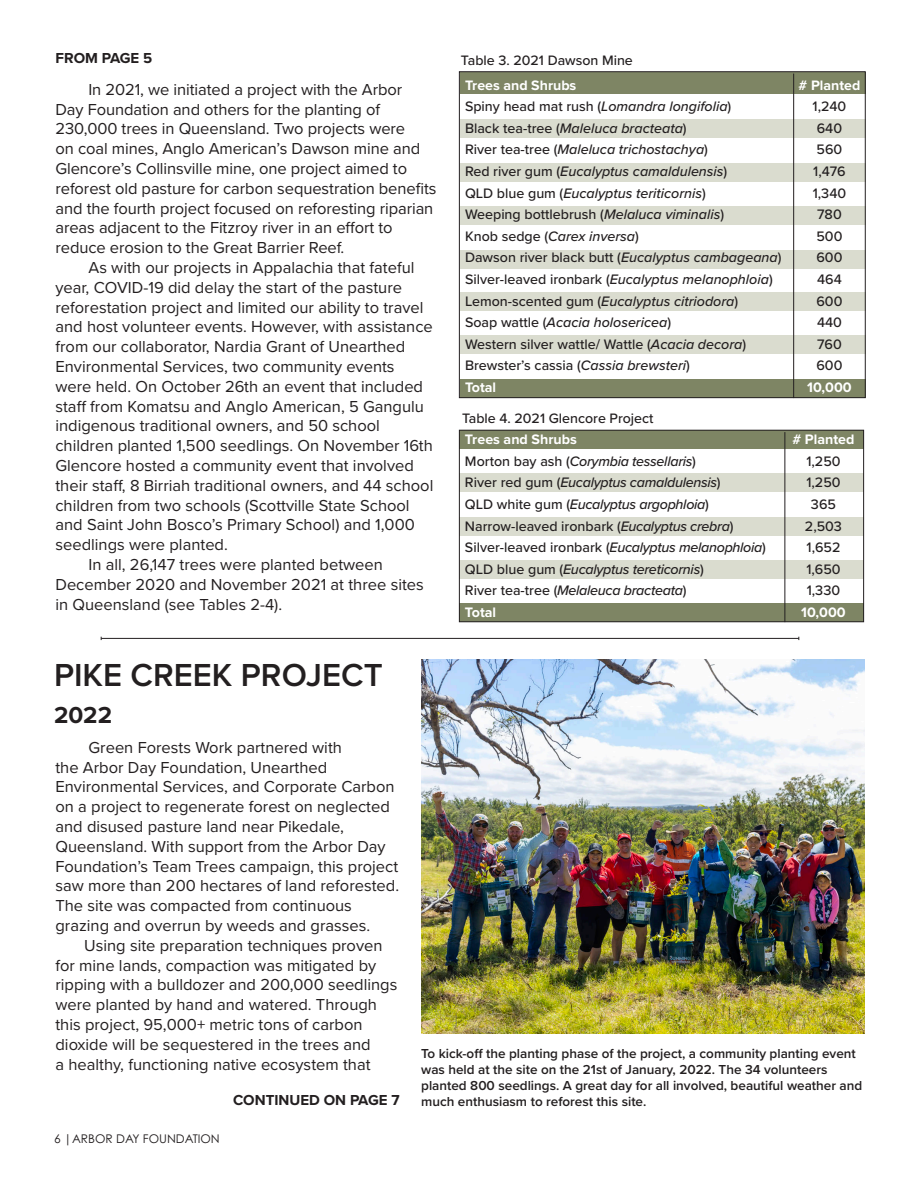
<style>
.page{position:relative;width:918px;height:1188px;background:#fff}
.page>*{position:absolute;margin:0;border:0;box-sizing:border-box;transform-origin:0 0}
.section_hedders{font:600 33px "Proxima Nova";color:#231f20}
.small_section_hedders{font:700 24px "Proxima Nova";color:#231f20}
.BODY_COPY{font:16.5px/19.8px "Proxima Nova";color:#231f20}
.photo_cutlines{font:700 15px "Proxima Nova";color:#231f20}
.t1{font:500 14.25px "Proxima Nova";color:#231f20}
.t2{font:italic 500 14.25px "Proxima Nova";color:#231f20}
.t3{font:italic 500 14.25px "Proxima Nova";letter-spacing:-.02em;color:#231f20}
.t4{font:700 14.25px "Proxima Nova";color:#fff}
.t5{font:500 14.1px "Proxima Nova";color:#231f20}
.t6{font:700 14.1px "Proxima Nova";color:#fff}
.photo_cutlines-2{font:600 13.5px/16.2px "Proxima Nova";color:#231f20}
.t7{font:12px "Century Gothic Pro";color:#231f20}
.s1{font-style:italic}
.s2{font-style:normal}
</style>
<div class="page">
<div style="left:460px;top:119px;width:406px;height:19px;background:#dadccf"></div>
<div style="left:460px;top:163px;width:406px;height:19px;background:#dadccf"></div>
<div style="left:460px;top:206px;width:406px;height:19px;background:#dadccf"></div>
<div style="left:460px;top:250px;width:406px;height:19px;background:#dadccf"></div>
<div style="left:460px;top:292px;width:406px;height:19px;background:#dadccf"></div>
<div style="left:460px;top:335px;width:406px;height:19px;background:#dadccf"></div>
<div style="left:460px;top:379px;width:406px;height:19px;background:#7e8564"></div>
<div style="left:460px;top:72px;width:406px;height:22px;background:#7e8564"></div>
<hr style="left:793px;top:74px;width:1px;height:324px;background:#231f20">
<div style="left:459px;top:71px;width:407px;height:327px;border:1px solid #231f20"></div>
<div style="left:459px;top:473px;width:405px;height:19px;background:#dadccf"></div>
<div style="left:459px;top:517px;width:405px;height:18px;background:#dadccf"></div>
<div style="left:459px;top:560px;width:405px;height:19px;background:#dadccf"></div>
<div style="left:460px;top:430px;width:404px;height:19px;background:#7e8564"></div>
<div style="left:460px;top:603px;width:404px;height:19px;background:#7e8564"></div>
<hr style="left:784px;top:432px;width:1px;height:190px;background:#231f20">
<div style="left:459px;top:430px;width:405px;height:192px;border:1px solid #231f20"></div>
<img style="left:421px;top:660px;width:443px;height:373px">
<hr style="left:101px;top:638px;width:698px;height:1px;background:#231f20">
<p class="photo_cutlines" style="left:55px;top:47px;width:98px">FROM PAGE 5</p>
<p class="BODY_COPY" style="left:55px;top:79px;width:383px;text-indent:33px">In 2021, we initiated a project with the Arbor<br>Day Foundation and others for the planting of 230,000 trees in Queensland. Two projects were<br>on coal mines, Anglo American’s Dawson mine and Glencore’s Collinsville mine, one project aimed to reforest old pasture for carbon sequestration benefits and the fourth project focused on reforesting riparian areas adjacent to the Fitzroy river in an effort to reduce erosion to the Great Barrier Reef.</p>
<p class="BODY_COPY" style="left:55px;top:257px;width:379px;text-indent:33px">As with our projects in Appalachia that fateful year, COVID-19 did delay the start of the pasture reforestation project and limited our ability to travel and host volunteer events. However, with assistance from our collaborator, Nardia Grant of Unearthed Environmental Services, two community events were held. On October 26th an event that included staff from Komatsu and Anglo American, 5 Gangulu indigenous traditional owners, and 50 school children planted 1,500 seedlings. On November 16th Glencore hosted a community event that involved their staff, 8 Birriah traditional owners, and 44 school children from two schools (Scottville State School and Saint John Bosco’s Primary School) and 1,000 seedlings were planted.</p>
<p class="BODY_COPY" style="left:55px;top:554px;width:370px;text-indent:33px">In all, 26,147 trees were planted between<br>December 2020 and November 2021 at three sites in Queensland (see Tables 2-4).</p>
<p class="section_hedders" style="left:54px;top:650px;width:330px">PIKE CREEK PROJECT</p>
<p class="small_section_hedders" style="left:54px;top:697px;width:60px">2022</p>
<p class="t5" style="left:461px;top:50px;width:173px">Table 3. 2021 Dawson Mine</p>
<p class="t6" style="left:465px;top:74px;width:113px">Trees and Shrubs</p>
<p class="t6" style="left:799px;top:74px;width:63px"># Planted</p>
<p class="t1" style="left:465px;top:96px;width:268px">Spiny head mat rush (<span class="s1">Lomandra longifolia</span>)</p>
<p class="t1" style="left:813px;top:96px;width:35px">1,240</p>
<p class="t2" style="left:465px;top:117px;width:223px"><span class="s2">Black tea-tree (</span>Maleluca bracteata<span class="s2">)</span></p>
<p class="t1" style="left:817px;top:117px;width:27px">640</p>
<p class="t2" style="left:465px;top:139px;width:245px"><span class="s2">River tea-tree (</span>Maleluca trichostachya<span class="s2">)</span></p>
<p class="t1" style="left:817px;top:139px;width:27px">560</p>
<p class="t2" style="left:465px;top:161px;width:264px"><span class="s2">Red river gum (</span>Eucalyptus camaldulensis<span class="s2">)</span></p>
<p class="t1" style="left:813px;top:161px;width:34px">1,476</p>
<p class="t2" style="left:465px;top:182px;width:242px"><span class="s2">QLD blue gum (</span>Eucalyptus teriticornis<span class="s2">)</span></p>
<p class="t1" style="left:813px;top:182px;width:35px">1,340</p>
<p class="t1" style="left:465px;top:204px;width:261px">Weeping bottlebrush (<span class="s1">Melaluca viminalis</span>)</p>
<p class="t1" style="left:817px;top:204px;width:26px">780</p>
<p class="t2" style="left:465px;top:225px;width:175px"><span class="s2">Knob sedge (</span>Carex inversa<span class="s2">)</span></p>
<p class="t1" style="left:817px;top:225px;width:27px">500</p>
<p class="t1" style="left:465px;top:247px;width:318px">Dawson river black butt (<span class="s1">Eucalyptus cambageana</span>)</p>
<p class="t1" style="left:817px;top:247px;width:27px">600</p>
<p class="t1" style="left:465px;top:269px;width:309px">Silver-leaved ironbark (<span class="s1">Eucalyptus melanophloia</span>)</p>
<p class="t1" style="left:817px;top:269px;width:26px">464</p>
<p class="t2" style="left:465px;top:290px;width:275px"><span class="s2">Lemon-scented gum (</span>Eucalyptus citriodora<span class="s2">)</span></p>
<p class="t1" style="left:817px;top:290px;width:27px">600</p>
<p class="t2" style="left:465px;top:312px;width:208px"><span class="s2">Soap wattle (</span>Acacia holosericea<span class="s2">)</span></p>
<p class="t1" style="left:817px;top:312px;width:26px">440</p>
<p class="t1" style="left:465px;top:333px;width:283px">Western silver wattle/ Wattle (<span class="s1">Acacia decora</span>)</p>
<p class="t1" style="left:817px;top:333px;width:26px">760</p>
<p class="t1" style="left:465px;top:355px;width:226px">Brewster’s cassia (<span class="s1">Cassia brewsteri</span>)</p>
<p class="t1" style="left:817px;top:355px;width:27px">600</p>
<p class="t4" style="left:465px;top:377px;width:33px">Total</p>
<p class="t4" style="left:807px;top:377px;width:46px">10,000</p>
<p class="t5" style="left:462px;top:408px;width:193px">Table 4. 2021 Glencore Project</p>
<p class="t4" style="left:465px;top:429px;width:113px">Trees and Shrubs</p>
<p class="t4" style="left:793px;top:429px;width:63px"># Planted</p>
<p class="t3" style="left:465px;top:450px;width:233px"><span class="s2">Morton bay ash (</span>Corymbia tessellaris<span class="s2">)</span></p>
<p class="t1" style="left:806px;top:450px;width:36px">1,250</p>
<p class="t3" style="left:465px;top:472px;width:257px"><span class="s2">River red gum (</span>Eucalyptus camaldulensis<span class="s2">)</span></p>
<p class="t1" style="left:806px;top:472px;width:36px">1,250</p>
<p class="t3" style="left:465px;top:494px;width:245px"><span class="s2">QLD white gum (</span>Eucalyptus argophloia<span class="s2">)</span></p>
<p class="t1" style="left:811px;top:494px;width:27px">365</p>
<p class="t1" style="left:465px;top:515px;width:270px">Narrow-leaved ironbark (<span class="s1">Eucalyptus crebra</span>)</p>
<p class="t1" style="left:805px;top:515px;width:39px">2,503</p>
<p class="t1" style="left:465px;top:537px;width:302px">Silver-leaved ironbark (<span class="s1">Eucalyptus melanophloia</span>)</p>
<p class="t1" style="left:807px;top:537px;width:35px">1,652</p>
<p class="t3" style="left:465px;top:558px;width:240px"><span class="s2">QLD blue gum (</span>Eucalyptus tereticornis<span class="s2">)</span></p>
<p class="t1" style="left:806px;top:558px;width:36px">1,650</p>
<p class="t3" style="left:465px;top:580px;width:223px"><span class="s2">River tea-tree (</span>Melaleuca bracteata<span class="s2">)</span></p>
<p class="t1" style="left:807px;top:580px;width:35px">1,330</p>
<p class="t4" style="left:465px;top:602px;width:33px">Total</p>
<p class="t4" style="left:801px;top:602px;width:46px">10,000</p>
<p class="BODY_COPY" style="left:55px;top:737px;width:345px;text-indent:33px">Green Forests Work partnered with<br>the Arbor Day Foundation, Unearthed Environmental Services, and Corporate Carbon on a project to regenerate forest on neglected and disused pasture land near Pikedale, Queensland. With support from the Arbor Day Foundation’s Team Trees campaign, this project saw more than 200 hectares of land reforested.<br>The site was compacted from continuous grazing and overrun by weeds and grasses.</p>
<p class="BODY_COPY" style="left:55px;top:935px;width:343px;text-indent:29px">Using site preparation techniques proven for mine lands, compaction was mitigated by ripping with a bulldozer and 200,000 seedlings were planted by hand and watered. Through this project, 95,000+ metric tons of carbon dioxide will be sequestered in the trees and<br>a healthy, functioning native ecosystem that</p>
<p class="t7" style="left:54px;top:1131px;width:167px">6 |ARBOR DAY FOUNDATION</p>
<p class="photo_cutlines" style="left:233px;top:1088px;width:168px">CONTINUED ON PAGE 7</p>
<p class="photo_cutlines-2" style="left:421px;top:1045px;width:443px">To kick-off the planting phase of the project, a community planting event was held at the site on the 21st of January, 2022. The 34 volunteers planted 800 seedlings. A great day for all involved, beautiful weather and much enthusiasm to reforest this site.</p>
</div>
